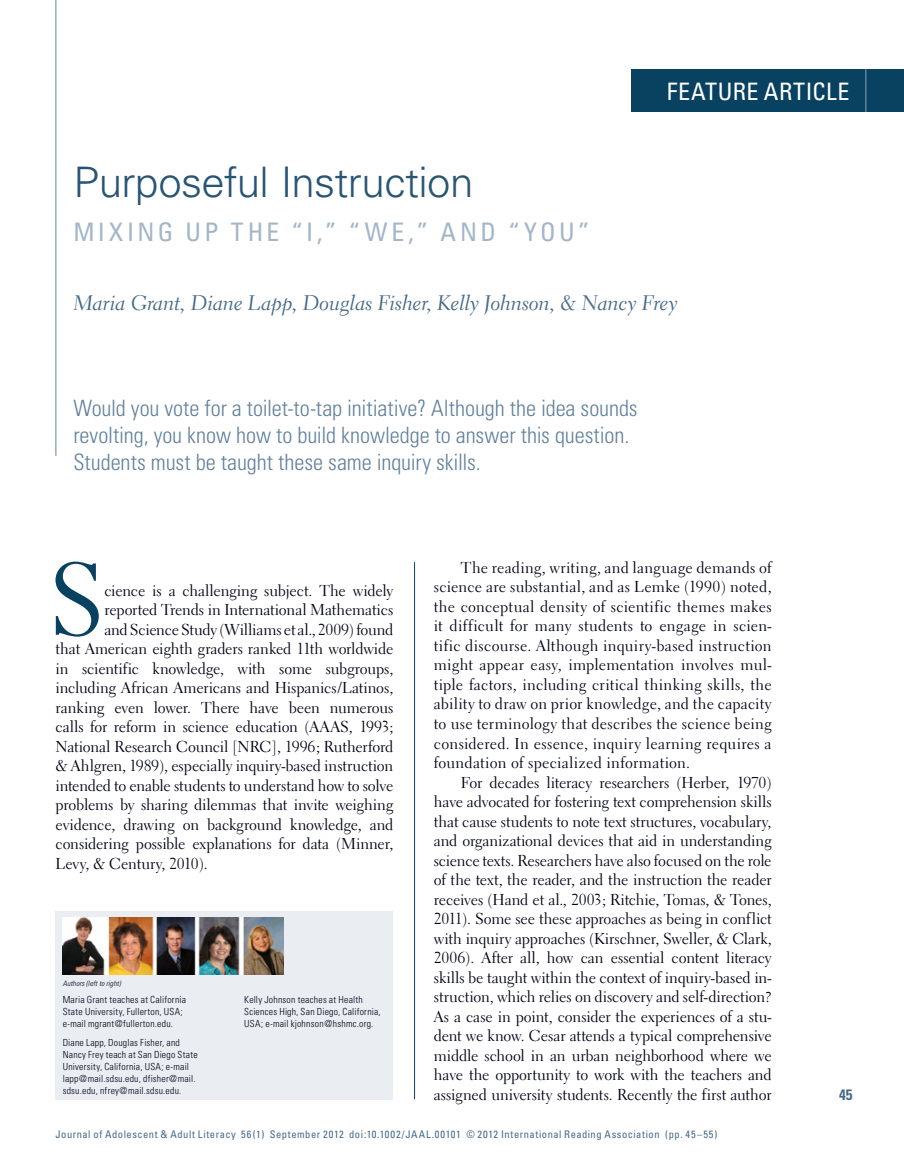
<style>
.page{position:relative;width:904px;height:1174px;background:#fff}
.page>*{position:absolute;margin:0;border:0;box-sizing:border-box;transform-origin:0 0}
.t1{font:101.85px "Electra LH";color:#084260}
.t2{font:300 42px "Univers 45";letter-spacing:-.015em;color:#295574}
.t3{font:condensed 25.5px "Univers";letter-spacing:.13em;color:#a3b6c9}
.t4{font:condensed 24px "Univers";letter-spacing:.025em;color:#fff}
.t5{font:300 condensed 22.5px/27px "Univers";color:#62819d}
.t6{font:21px "Electra LH Cursive";letter-spacing:-.015em;color:#456a87}
.t7{font:15.75px/19.5px "Electra LH";letter-spacing:-.005em;color:#000015;text-align:justify}
.t8{font:700 condensed 15px "Univers";color:#456a87}
.t9{font:condensed 10.5px "Univers";letter-spacing:.05em;color:#456a87}
.t10{font:300 condensed 9.75px/12px "Univers";letter-spacing:.025em;color:#000015}
.t11{font:italic 300 condensed 7.5px "Univers";letter-spacing:.01em;color:#000015}
.s1{font-family:"Electra LH"}
</style>
<div class="page">
<div style="left:631px;top:69px;width:272px;height:43px;background:#084260"></div>
<hr style="left:864px;top:69px;width:2px;height:43px;background:#62819d">
<hr style="left:55px;top:0;width:1px;height:456px;background:#62819d">
<hr style="left:414px;top:562px;width:1px;height:536px;background:#084260">
<div style="left:55px;top:910px;width:338px;height:188px;background:#eaeef3"></div>
<img style="left:63px;top:917px;width:220px;height:56px">
<h2 class="t2" style="left:73px;top:165px;width:401px">Purposeful Instruction</h2>
<h3 class="t3" style="left:73px;top:223px;width:517px">MIXING UP THE “I,” “WE,” AND “YOU”</h3>
<h3 class="t4" style="left:666px;top:83px;width:184px">FEATURE ARTICLE</h3>
<h3 class="t6" style="left:73px;top:294px;width:605px">Maria Grant, Diane Lapp, Douglas Fisher, Kelly Johnson, <span class="s1">&amp;</span> Nancy Frey</h3>
<h3 class="t5" style="left:73px;top:397px;width:565px">Would you vote for a toilet-to-tap initiative? Although the idea sounds revolting, you know how to build knowledge to answer this question.<br>Students must be taught these same inquiry skills.</h3>
<h1 class="t1" style="left:48px;top:558px;width:58px">S</h1>
<p class="t7" style="left:104px;top:582px;width:290px">cience is a challenging subject. The widely</p>
<p class="t7" style="left:104px;top:601px;width:290px">reported Trends in International Mathematics</p>
<p class="t7" style="left:104px;top:621px;width:290px">and Science Study (Williams et al., 2009) found</p>
<p class="t7" style="left:55px;top:640px;width:339px">that American eighth graders ranked 11th worldwide</p>
<p class="t7" style="left:55px;top:660px;width:339px">in scientific knowledge, with some subgroups,</p>
<p class="t7" style="left:55px;top:679px;width:339px">including African Americans and Hispanics/Latinos,</p>
<p class="t7" style="left:55px;top:699px;width:339px">ranking even lower. There have been numerous</p>
<p class="t7" style="left:55px;top:718px;width:339px">calls for reform in science education (AAAS, 1993;</p>
<p class="t7" style="left:55px;top:738px;width:339px">National Research Council [NRC], 1996; Rutherford</p>
<p class="t7" style="left:55px;top:757px;width:339px">&amp; Ahlgren, 1989), especially inquiry-based instruction</p>
<p class="t7" style="left:55px;top:777px;width:339px">intended to enable students to understand how to solve</p>
<p class="t7" style="left:55px;top:796px;width:339px">problems by sharing dilemmas that invite weighing</p>
<p class="t7" style="left:55px;top:816px;width:339px">evidence, drawing on background knowledge, and</p>
<p class="t7" style="left:55px;top:835px;width:339px">considering possible explanations for data (Minner,</p>
<p class="t7" style="left:55px;top:855px;width:154px">Levy, &amp; Century, 2010).</p>
<p class="t11" style="left:63px;top:980px;width:59px">Authors (left to right)</p>
<p class="t10" style="left:63px;top:994px;width:125px">Maria Grant teaches at California<br>State University, Fullerton, USA; e-mail mgrant@fullerton.edu.</p>
<p class="t10" style="left:63px;top:1037px;width:136px">Diane Lapp, Douglas Fisher, and Nancy Frey teach at San Diego State University, California, USA; e-mail lapp@mail.sdsu.edu, dfisher@mail. sdsu.edu, nfrey@mail.sdsu.edu.</p>
<p class="t10" style="left:244px;top:994px;width:138px">Kelly Johnson teaches at Health<br>Sciences High, San Diego, California,<br>USA; e-mail kjohnson@hshmc.org.</p>
<p class="t7" style="left:433px;top:559px;width:339px;text-indent:27px">The reading, writing, and language demands of science are substantial, and as Lemke (1990) noted, the conceptual density of scientific themes makes it difficult for many students to engage in scien&shy;tific discourse. Although inquiry-based instruction might appear easy, implementation involves mul&shy;tiple factors, including critical thinking skills, the ability to draw on prior knowledge, and the capacity to use terminology that describes the science being considered. In essence, inquiry learning requires a foundation of specialized information.</p>
<p class="t7" style="left:433px;top:773px;width:339px;text-indent:27px">For decades literacy researchers (Herber, 1970) have advocated for fostering text comprehension skills that cause students to note text structures, vocabulary, and organizational devices that aid in understanding science texts. Researchers have also focused on the role of the text, the reader, and the instruction the reader receives (Hand et al., 2003; Ritchie, Tomas, &amp; Tones, 2011). Some see these approaches as being in conflict with inquiry approaches (Kirschner, Sweller, &amp; Clark, 2006). After all, how can essential content literacy skills be taught within the context of inquiry-based in&shy;struction, which relies on discovery and self-direction?<br>As a case in point, consider the experiences of a stu&shy;dent we know. Cesar attends a typical comprehensive middle school in an urban neighborhood where we have the opportunity to work with the teachers and assigned university students. Recently the first author</p>
<p class="t9" style="left:55px;top:1129px;width:663px">Journal of Adolescent &amp; Adult Literacy 56(1) September 2012 doi:10.1002/JAAL.00101 © 2012 International Reading Association (pp. 45–55)</p>
<p class="t8" style="left:838px;top:1088px;width:15px">45</p>
</div>
